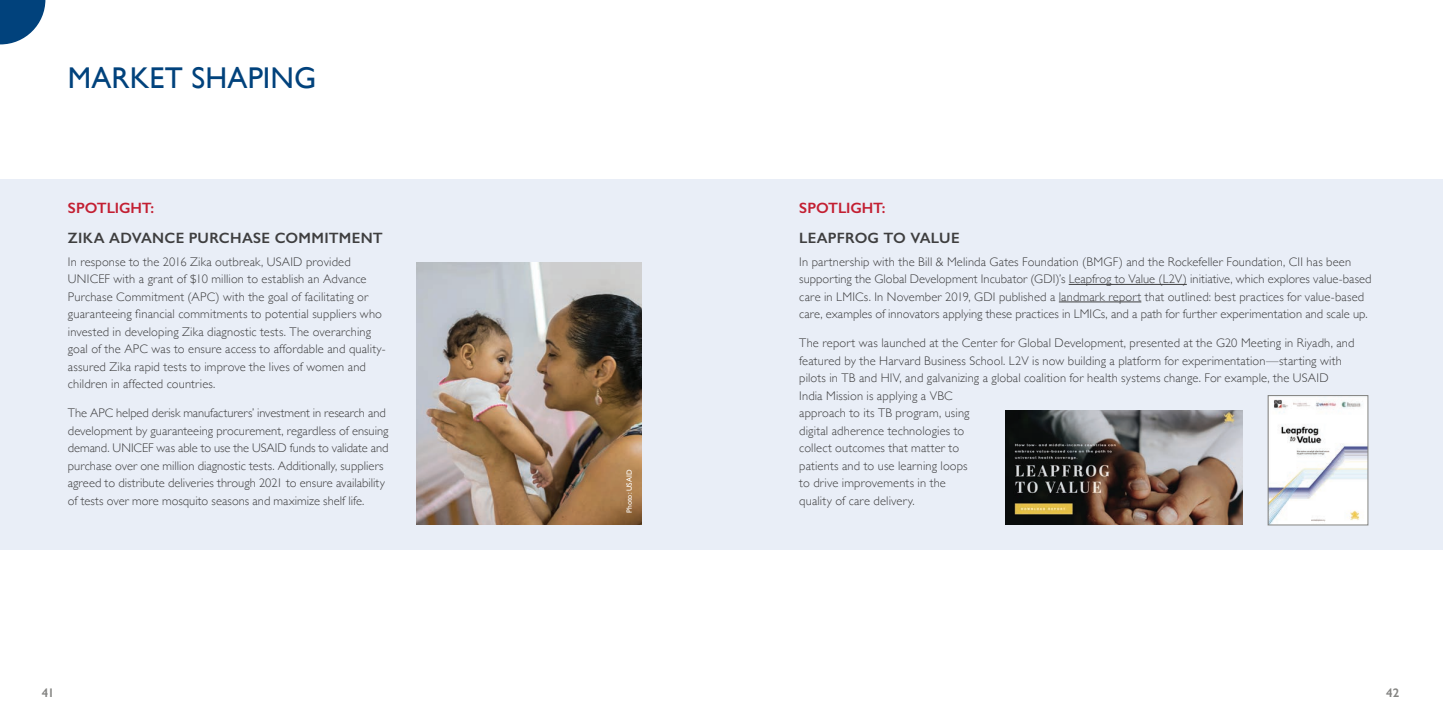
<style>
.page{position:relative;width:1443px;height:719px;background:#fff}
.page>*{position:absolute;margin:0;border:0;box-sizing:border-box;transform-origin:0 0}
.t1{font:30px "Gill Sans";letter-spacing:.005em;color:#01427c}
.t2{font:600 15px/30px "Gill Sans";letter-spacing:.01em;color:#3e3e3f}
.t3{font:300 12.5px/17.5px "Gill Sans";letter-spacing:.01em;color:#3e3e3f}
.t4{font:600 12.5px "Gill Sans";color:#848482}
.t5{font:7.5px "Gill Sans";letter-spacing:.01em;color:#fff}
.s1{color:#c31f32}
</style>
<div class="page">
<div style="left:0;top:179px;width:1443px;height:371px;background:#e9eef7"></div>
<img style="left:416px;top:262px;width:226px;height:263px">
<hr style="left:1069px;top:284px;width:118px;height:1px;background:#3e3e3f">
<hr style="left:1059px;top:302px;width:82px;height:1px;background:#3e3e3f">
<img style="left:1005px;top:410px;width:238px;height:115px">
<img style="left:1270px;top:397px;width:96px;height:126px">
<div style="left:1268px;top:395px;width:100px;height:130px;border:1px solid #848482"></div>
<svg style="left:0;top:0;width:45px;height:44px"></svg>
<h1 class="t1" style="left:68px;top:60px;width:250px">MARKET SHAPING</h1>
<h4 class="t2" style="left:68px;top:193px;width:316px"><span class="s1">SPOTLIGHT:<br></span>ZIKA ADVANCE PURCHASE COMMITMENT</h4>
<p class="t3" style="left:68px;top:253px;width:319px">In response to the 2016 Zika outbreak, USAID provided UNICEF with a grant of $10 million to establish an Advance Purchase Commitment (APC) with the goal of facilitating or guaranteeing financial commitments to potential suppliers who invested in developing Zika diagnostic tests. The overarching goal of the APC was to ensure access to affordable and quality&shy;assured Zika rapid tests to improve the lives of women and children in affected countries.</p>
<p class="t3" style="left:68px;top:404px;width:322px">The APC helped derisk manufacturers’ investment in research and development by guaranteeing procurement, regardless of ensuing demand. UNICEF was able to use the USAID funds to validate and purchase over one million diagnostic tests. Additionally, suppliers agreed to distribute deliveries through 2021 to ensure availability of tests over more mosquito seasons and maximize shelf life.</p>
<p class="t5" style="left:625px;top:513px;width:45px;rotate:-90deg">Photo: USAID</p>
<h4 class="t2" style="left:799px;top:193px;width:162px"><span class="s1">SPOTLIGHT:<br></span>LEAPFROG TO VALUE</h4>
<p class="t3" style="left:799px;top:253px;width:574px">In partnership with the Bill &amp; Melinda Gates Foundation (BMGF) and the Rockefeller Foundation, CII has been supporting the Global Development Incubator (GDI)’s Leapfrog to Value (L2V) initiative, which explores value-based</p>
<p class="t3" style="left:799px;top:305px;width:570px">care, examples of innovators applying these practices in LMICs, and a path for further experimentation and scale up.</p>
<p class="t3" style="left:799px;top:334px;width:557px">The report was launched at the Center for Global Development, presented at the G20 Meeting in Riyadh, and featured by the Harvard Business School. L2V is now building a platform for experimentation—starting with pilots in TB and HIV, and galvanizing a global coalition for health systems change. For example, the USAID India Mission is applying a VBC<br>approach to its TB program, using<br>digital adherence technologies to<br>collect outcomes that matter to<br>patients and to use learning loops<br>to drive improvements in the<br>quality of care delivery.</p>
<p class="t3" style="left:799px;top:288px;width:566px">care in LMICs. In November 2019, GDI published a landmark report that outlined: best practices for value-based</p>
<p class="t4" style="left:42px;top:685px;width:14px">41</p>
<p class="t4" style="left:1386px;top:685px;width:15px">42</p>
</div>
